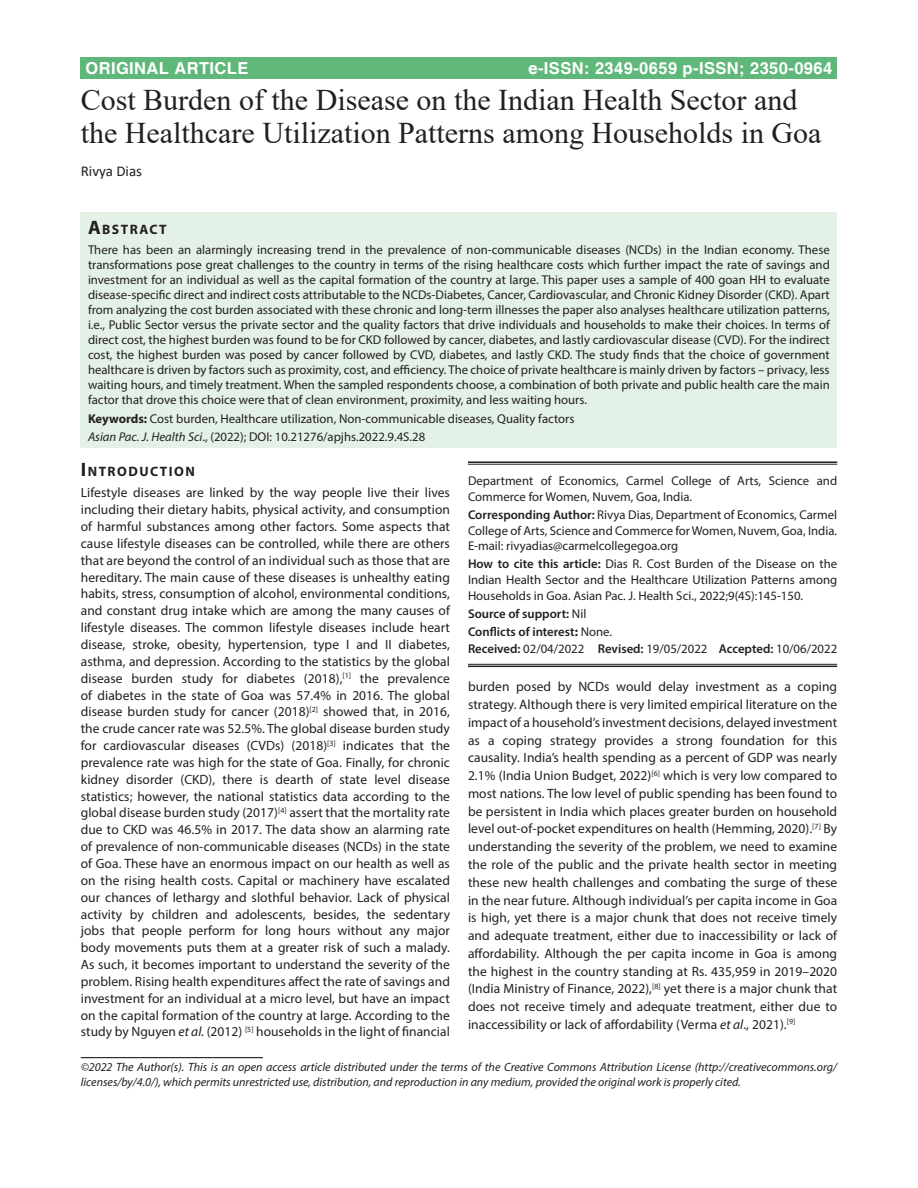
<style>
.page{position:relative;width:918px;height:1188px;background:#fff}
.page>*{position:absolute;margin:0;border:0;box-sizing:border-box;transform-origin:0 0}
.AT{font:30px/33px "Times New Roman";color:#231f20}
.AH{font:700 16.5px "Helvetica";letter-spacing:.025em;color:#fff}
.AU{font:15px "Calibri";color:#231f20}
.ABSH{font:700 13.65px "Myriad Pro";letter-spacing:.105em;color:#231f20}
.TXFL{font:13.5px/16.8px "Myriad Pro";letter-spacing:.005em;color:#231f20;text-align:justify}
.ABS{font:12.75px/15px "Myriad Pro";color:#231f20;text-align:justify}
.HTC{font:12.75px/15.8px "Myriad Pro";color:#231f20;text-align:justify}
.ADD{font:12.75px/15.8px "Myriad Pro";color:#231f20;text-align:justify}
.KWD{font:12.75px "Myriad Pro";color:#231f20}
.AFF{font:12.75px/15.8px "Myriad Pro";color:#231f20}
.HIS{font:12.75px "Myriad Pro";color:#231f20}
.HTC-2{font:600 12.75px "Myriad Pro";color:#231f20}
.CR{font:italic 12px/15px "Myriad Pro";color:#231f20}
.s1{font-size:19.5px}
.s2{font-weight:700}
.s3{font-style:italic}
.s4{font-weight:600}
.s5{font-weight:400}
</style>
<div class="page">
<div style="left:81px;top:57px;width:756px;height:22px;background:#5fb879"></div>
<div style="left:81px;top:212px;width:756px;height:236px;background:#e4f1e6"></div>
<hr style="left:81px;top:1057px;width:182px;height:1px;background:#231f20">
<hr style="left:468px;top:461px;width:369px;height:2px;background:#231f20">
<hr style="left:468px;top:464px;width:369px;height:1px;background:#231f20">
<hr style="left:468px;top:664px;width:369px;height:1px;background:#231f20">
<hr style="left:468px;top:666px;width:369px;height:1px;background:#231f20">
<p class="AH" style="left:85px;top:58px;width:164px">ORIGINAL ARTICLE</p>
<p class="AH" style="left:528px;top:58px;width:305px">e-ISSN: 2349-0659 p-ISSN; 2350-0964</p>
<p class="AT" style="left:81px;top:83px;width:742px">Cost Burden of the Disease on the Indian Health Sector and the Healthcare Utilization Patterns among Households in Goa</p>
<p class="AU" style="left:81px;top:161px;width:63px">Rivya Dias</p>
<p class="ABSH" style="left:88px;top:220px;width:80px"><span class="s1">A</span>BSTRACT</p>
<p class="ABS" style="left:88px;top:242px;width:743px">There has been an alarmingly increasing trend in the prevalence of non-communicable diseases (NCDs) in the Indian economy. These transformations pose great challenges to the country in terms of the rising healthcare costs which further impact the rate of savings and investment for an individual as well as the capital formation of the country at large. This paper uses a sample of 400 goan HH to evaluate disease-specific direct and indirect costs attributable to the NCDs-Diabetes, Cancer, Cardiovascular, and Chronic Kidney Disorder (CKD). Apart from analyzing the cost burden associated with these chronic and long-term illnesses the paper also analyses healthcare utilization patterns, i.e., Public Sector versus the private sector and the quality factors that drive individuals and households to make their choices. In terms of direct cost, the highest burden was found to be for CKD followed by cancer, diabetes, and lastly cardiovascular disease (CVD). For the indirect cost, the highest burden was posed by cancer followed by CVD, diabetes, and lastly CKD. The study finds that the choice of government healthcare is driven by factors such as proximity, cost, and efficiency. The choice of private healthcare is mainly driven by factors – privacy, less waiting hours, and timely treatment. When the sampled respondents choose, a combination of both private and public health care the main factor that drove this choice were that of clean environment, proximity, and less waiting hours.</p>
<p class="KWD" style="left:88px;top:411px;width:488px"><span class="s2">Keywords:</span> Cost burden, Healthcare utilization, Non-communicable diseases, Quality factors</p>
<p class="KWD" style="left:88px;top:429px;width:339px"><span class="s3">Asian Pac. J. Health Sci</span>., (2022); DOI: 10.21276/apjhs.2022.9.4S.28</p>
<h1 class="ABSH" style="left:81px;top:463px;width:116px"><span class="s1">I</span>NTRODUCTION</h1>
<p class="TXFL" style="left:81px;top:484px;width:371px">Lifestyle diseases are linked by the way people live their lives including their dietary habits, physical activity, and consumption of harmful substances among other factors. Some aspects that cause lifestyle diseases can be controlled, while there are others that are beyond the control of an individual such as those that are hereditary. The main cause of these diseases is unhealthy eating habits, stress, consumption of alcohol, environmental conditions, and constant drug intake which are among the many causes of lifestyle diseases. The common lifestyle diseases include heart disease, stroke, obesity, hypertension, type I and II diabetes, asthma, and depression. According to the statistics by the global disease burden study for diabetes (2018),<sup>[1]</sup> the prevalence of diabetes in the state of Goa was 57.4% in 2016. The global disease burden study for cancer (2018)<sup>[2]</sup> showed that, in 2016, the crude cancer rate was 52.5%. The global disease burden study for cardiovascular diseases (CVDs) (2018)<sup>[3]</sup> indicates that the prevalence rate was high for the state of Goa. Finally, for chronic kidney disorder (CKD), there is dearth of state level disease statistics; however, the national statistics data according to the global disease burden study (2017)<sup>[4]</sup> assert that the mortality rate due to CKD was 46.5% in 2017. The data show an alarming rate of prevalence of non-communicable diseases (NCDs) in the state of Goa. These have an enormous impact on our health as well as on the rising health costs. Capital or machinery have escalated our chances of lethargy and slothful behavior. Lack of physical activity by children and adolescents, besides, the sedentary jobs that people perform for long hours without any major body movements puts them at a greater risk of such a malady.<br>As such, it becomes important to understand the severity of the problem. Rising health expenditures affect the rate of savings and investment for an individual at a micro level, but have an impact on the capital formation of the country at large. According to the study by Nguyen <span class="s3">et al.</span> (2012) <sup>[5]</sup> households in the light of financial</p>
<p class="AFF" style="left:468px;top:473px;width:371px">Department of Economics, Carmel College of Arts, Science and<br>Commerce for Women, Nuvem, Goa, India.</p>
<p class="ADD" style="left:468px;top:507px;width:371px"><span class="s4">Corresponding Author:</span> Rivya Dias, Department of Economics, Carmel College of Arts, Science and Commerce for Women, Nuvem, Goa, India.<br>E-mail: rivyadias@carmelcollegegoa.org</p>
<p class="HTC" style="left:468px;top:556px;width:371px"><span class="s4">How to cite this article:</span> Dias R. Cost Burden of the Disease on the Indian Health Sector and the Healthcare Utilization Patterns among Households in Goa. Asian Pac. J. Health Sci., 2022;9(4S):145-150.</p>
<p class="HTC-2" style="left:468px;top:605px;width:120px">Source of support: <span class="s5">Nil</span></p>
<p class="HTC-2" style="left:468px;top:623px;width:146px">Conflicts of interest<span class="s2">:</span> <span class="s5">None.</span></p>
<p class="HIS" style="left:468px;top:641px;width:371px"><span class="s4">Received:</span> 02/04/2022 <span class="s4">Revised:</span> 19/05/2022 <span class="s4">Accepted:</span> 10/06/2022</p>
<p class="TXFL" style="left:468px;top:678px;width:371px;line-height:17.9px">burden posed by NCDs would delay investment as a coping strategy. Although there is very limited empirical literature on the impact of a household’s investment decisions, delayed investment as a coping strategy provides a strong foundation for this causality. India’s health spending as a percent of GDP was nearly 2.1% (India Union Budget, 2022)<sup>[6]</sup> which is very low compared to most nations. The low level of public spending has been found to be persistent in India which places greater burden on household level out-of-pocket expenditures on health (Hemming, 2020).<sup>[7]</sup> By understanding the severity of the problem, we need to examine the role of the public and the private health sector in meeting these new health challenges and combating the surge of these in the near future. Although individual’s per capita income in Goa is high, yet there is a major chunk that does not receive timely and adequate treatment, either due to inaccessibility or lack of affordability. Although the per capita income in Goa is among the highest in the country standing at Rs. 435,959 in 2019–2020 (India Ministry of Finance, 2022),<sup>[8]</sup> yet there is a major chunk that does not receive timely and adequate treatment, either due to inaccessibility or lack of affordability (Verma <span class="s3">et al</span>., 2021).<sup>[9]</sup></p>
<p class="CR" style="left:81px;top:1059px;width:758px">©2022 The Author(s). This is an open access article distributed under the terms of the Creative Commons Attribution License (http://creativecommons.org/ licenses/by/4.0/), which permits unrestricted use, distribution, and reproduction in any medium, provided the original work is properly cited.</p>
</div>
